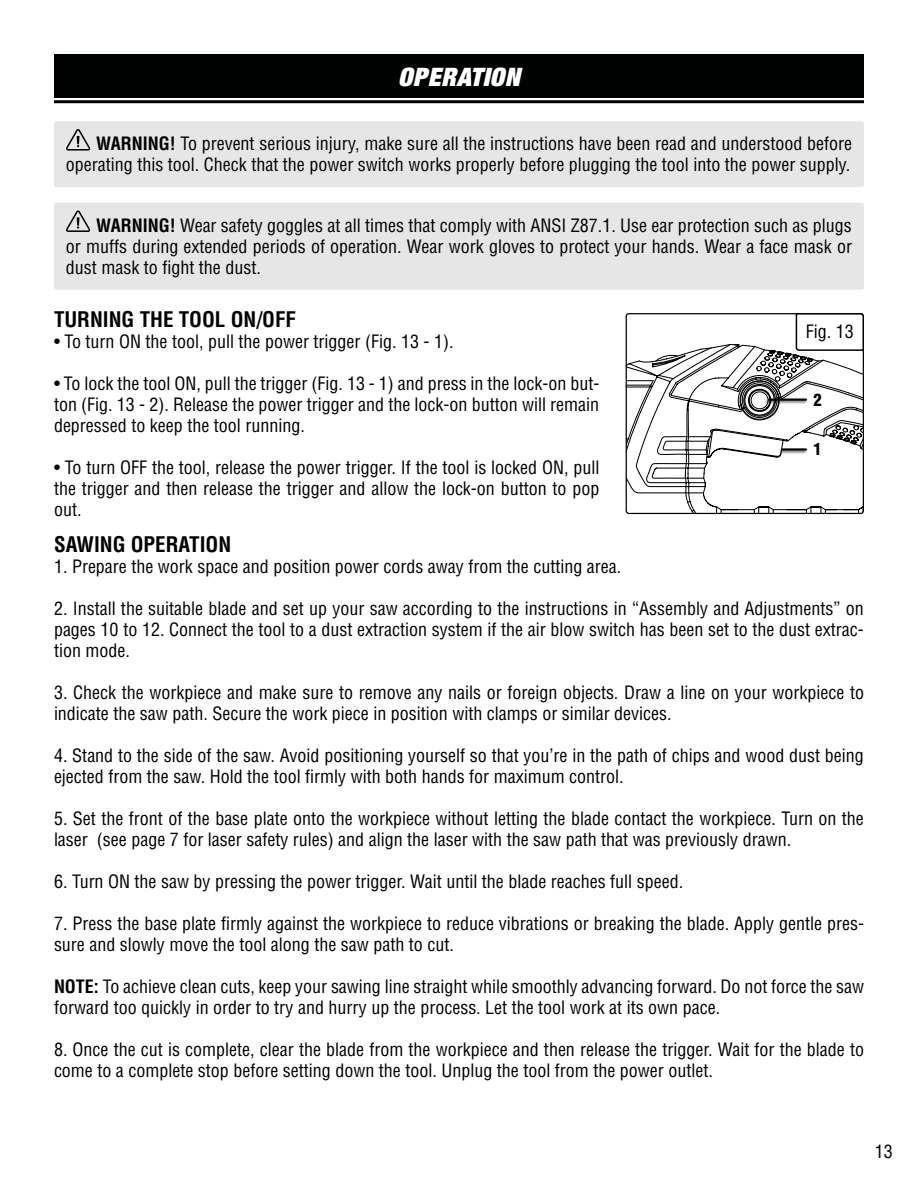
<style>
.page{position:relative;width:918px;height:1188px;background:#fff}
.page>*{position:absolute;margin:0;border:0;box-sizing:border-box;transform-origin:0 0}
.t1{font:italic 900 expanded 25.5px "Helvetica Neue";letter-spacing:.025em;color:#fff}
.t2{font:700 condensed 21px "Helvetica LT Std";color:#000}
.t3{font:condensed 18px/21px "Helvetica LT Std";color:#000}
.t4{font:900 condensed 16.5px "Helvetica LT Std";color:#000}
.s1{font-weight:700}
</style>
<div class="page">
<div style="left:54px;top:54px;width:810px;height:44px;background:#000101"></div>
<hr style="left:54px;top:100px;width:810px;height:3px;background:#000">
<div style="left:54px;top:121px;width:810px;height:66px;background:#e6e6e6;border-radius:3px"></div>
<svg style="left:66px;top:129px;width:24px;height:22px"></svg>
<div style="left:54px;top:203px;width:810px;height:87px;background:#e6e6e6;border-radius:3px"></div>
<svg style="left:66px;top:210px;width:24px;height:22px"></svg>
<svg style="left:626px;top:313px;width:238px;height:200px"></svg>
<div style="left:778px;top:448px;width:29px;height:6px;background:#000;opacity:.5"></div>
<hr style="left:782px;top:448px;width:24px;height:3px;background:#000101">
<div style="left:765px;top:398px;width:42px;height:6px;background:#000;opacity:.5"></div>
<hr style="left:769px;top:399px;width:37px;height:2px;background:#000101">
<h1 class="t1" style="left:398px;top:61px;width:123px">OPERATION</h1>
<p class="t3" style="left:66px;top:133px;width:788px;text-align:right"><span class="s1">WARNING!</span> To prevent serious injury, make sure all the instructions have been read and understood before operating this tool. Check that the power switch works properly before plugging the tool into the power supply.</p>
<p class="t3" style="left:66px;top:215px;width:788px;text-align:justify;text-indent:30px"><span class="s1">WARNING!</span> Wear safety goggles at all times that comply with ANSI Z87.1. Use ear protection such as plugs or muffs during extended periods of operation. Wear work gloves to protect your hands. Wear a face mask or dust mask to fight the dust.</p>
<p class="t2" style="left:54px;top:307px;width:244px">TURNING THE TOOL ON/OFF</p>
<p class="t3" style="left:54px;top:331px;width:401px">• To turn ON the tool, pull the power trigger (Fig. 13 - 1).</p>
<p class="t3" style="left:54px;top:373px;width:547px;text-align:justify">• To lock the tool ON, pull the trigger (Fig. 13 - 1) and press in the lock-on but&shy;ton (Fig. 13 - 2). Release the power trigger and the lock-on button will remain depressed to keep the tool running.</p>
<p class="t3" style="left:54px;top:457px;width:547px;text-align:justify">• To turn OFF the tool, release the power trigger. If the tool is locked ON, pull the trigger and then release the trigger and allow the lock-on button to pop out.</p>
<p class="t2" style="left:54px;top:532px;width:179px">SAWING OPERATION</p>
<p class="t3" style="left:54px;top:556px;width:569px">1. Prepare the work space and position power cords away from the cutting area.</p>
<p class="t3" style="left:54px;top:598px;width:811px;text-align:justify">2. Install the suitable blade and set up your saw according to the instructions in “Assembly and Adjustments” on pages 10 to 12. Connect the tool to a dust extraction system if the air blow switch has been set to the dust extrac&shy;tion mode.</p>
<p class="t3" style="left:54px;top:682px;width:812px">3. Check the workpiece and make sure to remove any nails or foreign objects. Draw a line on your workpiece to indicate the saw path. Secure the work piece in position with clamps or similar devices.</p>
<p class="t3" style="left:54px;top:745px;width:811px">4. Stand to the side of the saw. Avoid positioning yourself so that you’re in the path of chips and wood dust being ejected from the saw. Hold the tool firmly with both hands for maximum control.</p>
<p class="t3" style="left:54px;top:808px;width:811px">5. Set the front of the base plate onto the workpiece without letting the blade contact the workpiece. Turn on the laser (see page 7 for laser safety rules) and align the laser with the saw path that was previously drawn.</p>
<p class="t3" style="left:54px;top:871px;width:631px">6. Turn ON the saw by pressing the power trigger. Wait until the blade reaches full speed.</p>
<p class="t3" style="left:54px;top:913px;width:812px">7. Press the base plate firmly against the workpiece to reduce vibrations or breaking the blade. Apply gentle pres&shy;sure and slowly move the tool along the saw path to cut.</p>
<p class="t3" style="left:54px;top:976px;width:812px"><span class="s1">NOTE:</span> To achieve clean cuts, keep your sawing line straight while smoothly advancing forward. Do not force the saw forward too quickly in order to try and hurry up the process. Let the tool work at its own pace.</p>
<p class="t3" style="left:54px;top:1039px;width:812px">8. Once the cut is complete, clear the blade from the workpiece and then release the trigger. Wait for the blade to come to a complete stop before setting down the tool. Unplug the tool from the power outlet.</p>
<p class="t3" style="left:806px;top:321px;width:49px">Fig. 13</p>
<p class="t4" style="left:814px;top:389px;width:10px">2</p>
<p class="t4" style="left:814px;top:439px;width:10px">1</p>
<p class="t3" style="left:875px;top:1141px;width:19px">13</p>
</div>
